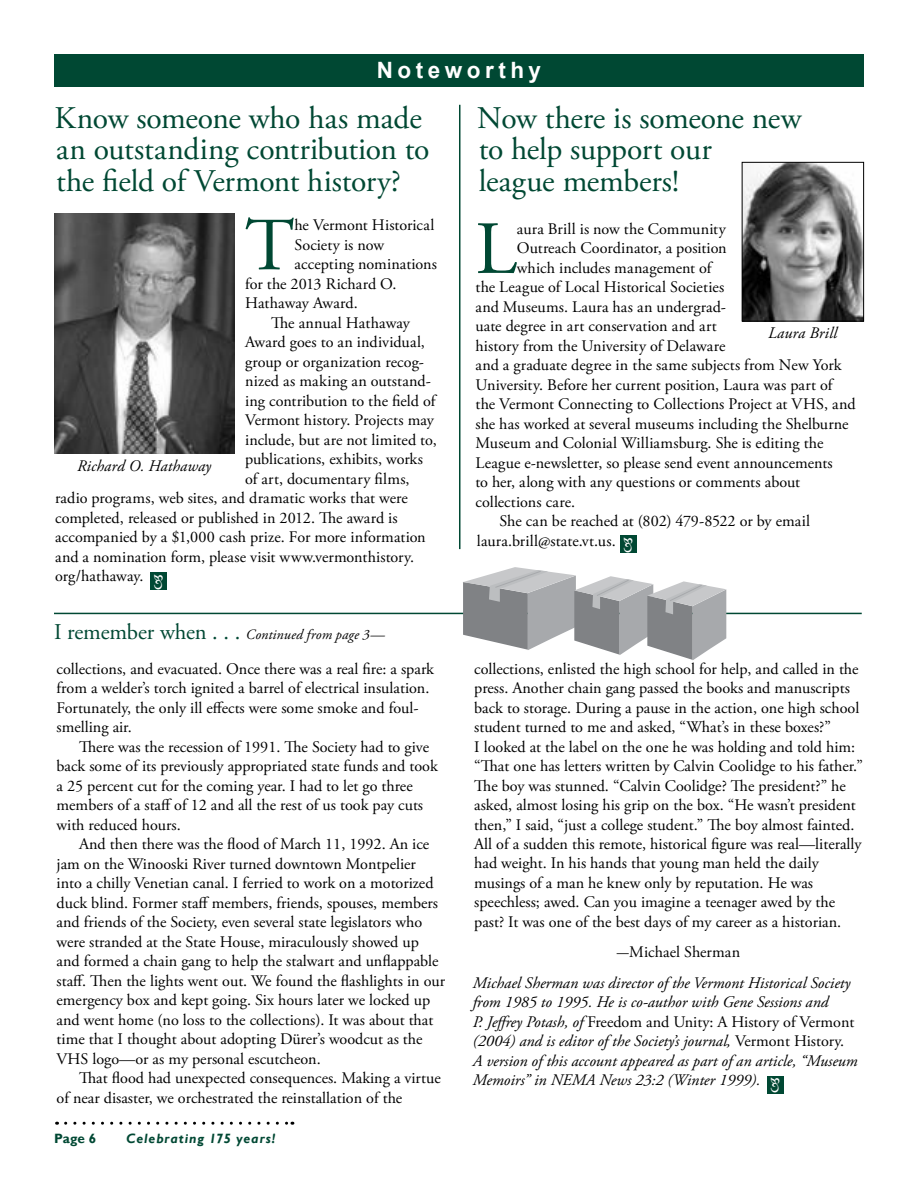
<style>
.page{position:relative;width:918px;height:1188px;background:#fff}
.page>*{position:absolute;margin:0;border:0;box-sizing:border-box;transform-origin:0 0}
.t1{font:75px "Adobe Garamond Pro";color:#004833}
.t2{font:31.5px/31.5px "Adobe Garamond Pro";letter-spacing:-.01em;color:#004833}
.t3{font:700 22.5px "Arial";letter-spacing:.2em;color:#fff}
.t4{font:16.2px/19.5px "Adobe Garamond Pro";color:#000}
.t5{font:italic 16.2px/19.5px "Adobe Garamond Pro";color:#000}
.t6{font:italic 14.25px "Adobe Garamond Pro";letter-spacing:.01em;color:#000}
.t7{font:italic 700 13.5px "Gill Sans";letter-spacing:.065em;color:#004833}
.t8{font:700 13.5px "Gill Sans";color:#004833}
.s1{font-style:normal;font-size:22.5px;color:#004833}
.s2{font-style:normal}
</style>
<div class="page">
<div style="left:150px;top:572px;width:17px;height:18px;background:#004833"></div>
<div style="left:54px;top:54px;width:810px;height:33px;background:#004833"></div>
<hr style="left:459px;top:105px;width:1px;height:444px;background:#004833">
<div style="left:767px;top:1076px;width:17px;height:17px;background:#004833"></div>
<svg style="left:66px;top:1122px;width:227px;height:3px"></svg>
<hr style="left:54px;top:613px;width:808px;height:1px;background:#004833">
<div style="left:620px;top:535px;width:17px;height:18px;background:#004833"></div>
<img style="left:744px;top:164px;width:118px;height:155px">
<div style="left:742px;top:162px;width:122px;height:159px;border:1px solid #000"></div>
<svg style="left:462px;top:567px;width:264px;height:93px"></svg>
<img style="left:54px;top:213px;width:180px;height:241px">
<h3 class="t3" style="left:377px;top:55px;width:166px">Noteworthy</h3>
<h2 class="t2" style="left:55px;top:103px;width:376px">Know someone who has made an outstanding contribution to the field of Vermont history?</h2>
<h1 class="t1" style="left:245px;top:200px;width:51px">T</h1>
<p class="t4" style="left:295px;top:216px;width:141px">he Vermont Historical</p>
<p class="t4" style="left:295px;top:235px;width:91px">Society is now</p>
<p class="t4" style="left:295px;top:255px;width:144px">accepting nominations</p>
<p class="t4" style="left:245px;top:274px;width:153px">for the 2013 Richard O.</p>
<p class="t4" style="left:245px;top:294px;width:114px">Hathaway Award.</p>
<p class="t4" style="left:271px;top:313px;width:140px">The annual Hathaway</p>
<p class="t4" style="left:245px;top:333px;width:181px">Award goes to an individual,</p>
<p class="t4" style="left:245px;top:352px;width:180px">group or organization recog-</p>
<p class="t4" style="left:245px;top:372px;width:187px">nized as making an outstand-</p>
<p class="t4" style="left:245px;top:391px;width:192px">ing contribution to the field of</p>
<p class="t4" style="left:245px;top:411px;width:190px">Vermont history. Projects may</p>
<p class="t4" style="left:245px;top:430px;width:193px">include, but are not limited to,</p>
<p class="t4" style="left:245px;top:450px;width:180px">publications, exhibits, works</p>
<p class="t4" style="left:245px;top:469px;width:166px">of art, documentary films,</p>
<p class="t4" style="left:55px;top:489px;width:354px">radio programs, web sites, and dramatic works that were</p>
<p class="t4" style="left:55px;top:508px;width:344px">completed, released or published in 2012. The award is</p>
<p class="t4" style="left:55px;top:528px;width:372px">accompanied by a $1,000 cash prize. For more information</p>
<p class="t4" style="left:55px;top:547px;width:361px">and a nomination form, please visit www.vermonthistory.</p>
<p class="t4" style="left:55px;top:567px;width:90px">org/hathaway.</p>
<p class="t5" style="left:77px;top:457px;width:136px">Richard O. Hathaway</p>
<p class="t6" style="left:54px;top:626px;width:332px"><span class="s1">I remember when . . .</span> Continued from page 3—</p>
<p class="t4" style="left:57px;top:659px;width:379px">collections, and evacuated. Once there was a real fire: a spark from a welder’s torch ignited a barrel of electrical insulation.<br>Fortunately, the only ill effects were some smoke and foul&shy;smelling air.</p>
<p class="t4" style="left:57px;top:737px;width:383px;text-indent:22px">There was the recession of 1991. The Society had to give back some of its previously appropriated state funds and took a 25 percent cut for the coming year. I had to let go three members of a staff of 12 and all the rest of us took pay cuts with reduced hours.</p>
<p class="t4" style="left:57px;top:835px;width:390px;text-indent:22px">And then there was the flood of March 11, 1992. An ice jam on the Winooski River turned downtown Montpelier into a chilly Venetian canal. I ferried to work on a motorized duck blind. Former staff members, friends, spouses, members and friends of the Society, even several state legislators who were stranded at the State House, miraculously showed up and formed a chain gang to help the stalwart and unflappable staff. Then the lights went out. We found the flashlights in our emergency box and kept going. Six hours later we locked up and went home (no loss to the collections). It was about that time that I thought about adopting Dürer’s woodcut as the VHS logo—or as my personal escutcheon.</p>
<p class="t4" style="left:57px;top:1069px;width:386px;text-indent:22px">That flood had unexpected consequences. Making a virtue of near disaster, we orchestrated the reinstallation of the</p>
<p class="t8" style="left:54px;top:1131px;width:44px">Page 6</p>
<p class="t7" style="left:126px;top:1131px;width:151px">Celebrating 175 years!</p>
<h2 class="t2" style="left:477px;top:103px;width:326px">Now there is someone new to help support our<br>league members!</h2>
<h1 class="t1" style="left:475px;top:204px;width:43px">L</h1>
<p class="t4" style="left:517px;top:220px;width:210px">aura Brill is now the Community</p>
<p class="t4" style="left:517px;top:239px;width:211px">Outreach Coordinator, a position</p>
<p class="t4" style="left:517px;top:259px;width:196px">which includes management of</p>
<p class="t4" style="left:475px;top:278px;width:250px">the League of Local Historical Societies</p>
<p class="t4" style="left:475px;top:298px;width:252px">and Museums. Laura has an undergrad-</p>
<p class="t4" style="left:475px;top:317px;width:243px">uate degree in art conservation and art</p>
<p class="t4" style="left:475px;top:337px;width:252px">history from the University of Delaware</p>
<p class="t4" style="left:475px;top:356px;width:368px">and a graduate degree in the same subjects from New York</p>
<p class="t4" style="left:475px;top:376px;width:359px">University. Before her current position, Laura was part of</p>
<p class="t4" style="left:475px;top:395px;width:382px">the Vermont Connecting to Collections Project at VHS, and</p>
<p class="t4" style="left:475px;top:415px;width:375px">she has worked at several museums including the Shelburne</p>
<p class="t4" style="left:475px;top:434px;width:350px">Museum and Colonial Williamsburg. She is editing the</p>
<p class="t4" style="left:475px;top:454px;width:359px">League e-newsletter, so please send event announcements</p>
<p class="t4" style="left:475px;top:473px;width:326px">to her, along with any questions or comments about</p>
<p class="t4" style="left:475px;top:493px;width:101px">collections care.</p>
<p class="t4" style="left:499px;top:512px;width:312px">She can be reached at (802) 479-8522 or by email</p>
<p class="t4" style="left:477px;top:531px;width:140px">laura.brill@state.vt.us.</p>
<p class="t5" style="left:768px;top:324px;width:70px">Laura Brill</p>
<p class="t4" style="left:474px;top:659px;width:390px">collections, enlisted the high school for help, and called in the press. Another chain gang passed the books and manuscripts back to storage. During a pause in the action, one high school student turned to me and asked, “What’s in these boxes?”<br>I looked at the label on the one he was holding and told him: “That one has letters written by Calvin Coolidge to his father.” The boy was stunned. “Calvin Coolidge? The president?” he asked, almost losing his grip on the box. “He wasn’t president then,” I said, “just a college student.” The boy almost fainted.<br>All of a sudden this remote, historical figure was real—literally had weight. In his hands that young man held the daily musings of a man he knew only by reputation. He was speechless; awed. Can you imagine a teenager awed by the past? It was one of the best days of my career as a historian.</p>
<p class="t4" style="left:617px;top:943px;width:125px">-Michael Sherman</p>
<p class="t5" style="left:473px;top:973px;width:386px">Michael Sherman was director of the Vermont Historical Society from 1985 to 1995. He is co-author with Gene Sessions and<br>P. Jeffrey Potash, of <span class="s2">Freedom and Unity: A History of Vermont </span>(2004) and is editor of the Society’s journal, <span class="s2">Vermont History.<br></span>A version of this account appeared as part of an article, “Museum Memoirs” in NEMA News 23:2 (Winter 1999).</p>
</div>
